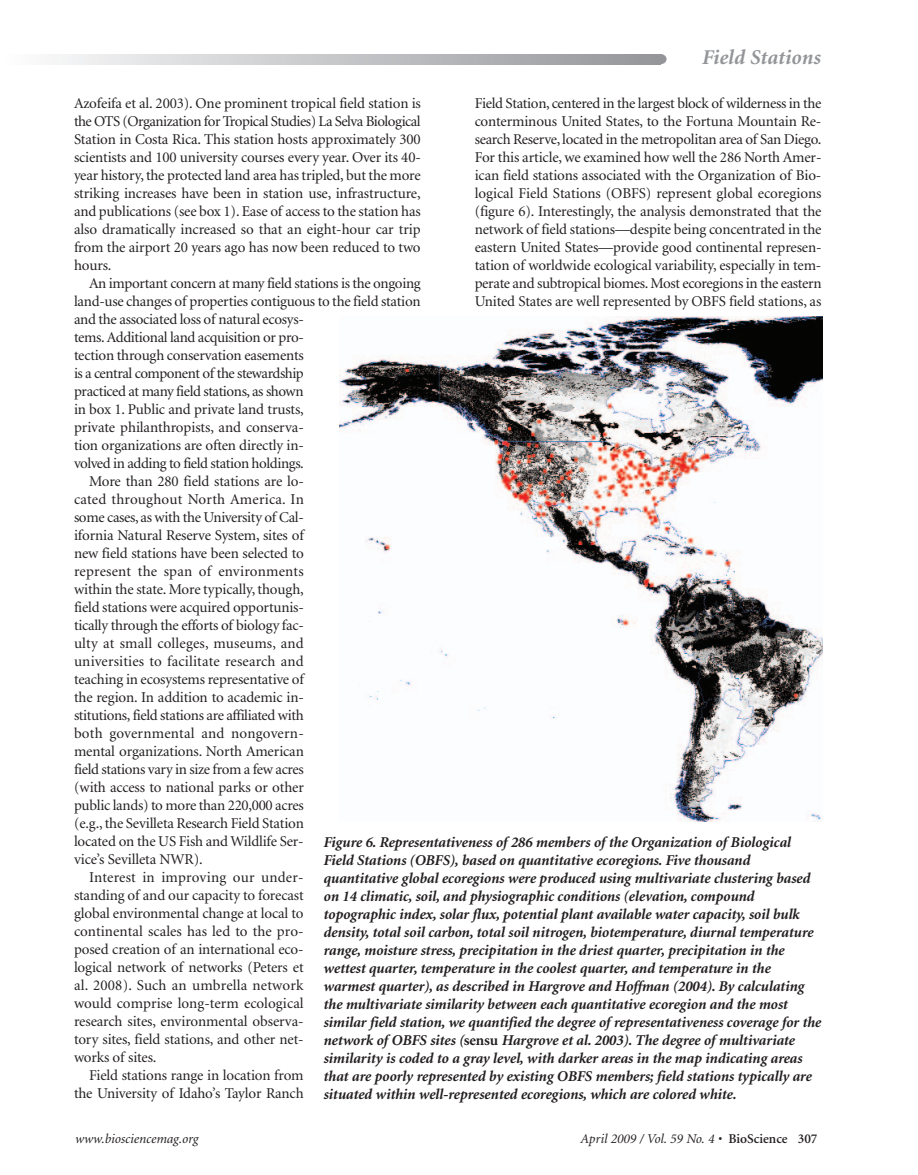
<style>
.page{position:relative;width:918px;height:1175px;background:#fff}
.page>*{position:absolute;margin:0;border:0;box-sizing:border-box;transform-origin:0 0}
.t1{font:italic 700 21px "Minion";color:#939598}
.t2{font:15px/18px "Minion";letter-spacing:-.01em;color:#231f20;text-align:justify}
.t3{font:italic 700 15px/18px "Minion";letter-spacing:-.01em;color:#231f20}
.t4{font:15px "Minion";letter-spacing:.015em;color:#231f20}
.t5{font:15px "Minion";letter-spacing:.01em;color:#231f20}
.t6{font:15px "Minion";letter-spacing:-.03em;color:#231f20}
.t7{font:italic 13.5px "Minion";color:#231f20}
.s1{font-style:normal}
.s2{font-weight:600;font-style:normal}
</style>
<div class="page">
<div style="left:655px;top:54px;width:12px;height:10px;background:#939598;border-radius:50%"></div>
<svg style="left:57px;top:54px;width:604px;height:11px"></svg>
<img style="left:339px;top:317px;width:484px;height:504px">
<h1 class="t1" style="left:701px;top:49px;width:120px">Field Stations</h1>
<p class="t2" style="left:74px;top:95px;width:348px">Azofeifa et al. 2003). One prominent tropical field station is the OTS (Organization for Tropical Studies) La Selva Biological Station in Costa Rica. This station hosts approximately 300 scientists and 100 university courses every year. Over its 40- year history, the protected land area has tripled, but the more striking increases have been in station use, infrastructure, and publications (see box 1). Ease of access to the station has also dramatically increased so that an eight-hour car trip from the airport 20 years ago has now been reduced to two hours.</p>
<p class="t2" style="left:89px;top:275px;width:333px">An important concern at many field stations is the on going</p>
<p class="t2" style="left:74px;top:293px;width:348px">land-use changes of properties contiguous to the field station</p>
<p class="t2" style="left:74px;top:311px;width:231px">and the associated loss of natural ecosys-</p>
<p class="t2" style="left:74px;top:329px;width:231px">tems. Additional land acquisition or pro-</p>
<p class="t2" style="left:74px;top:347px;width:231px">tection through conservation easements</p>
<p class="t6" style="left:74px;top:367px;width:231px">is a central component of the stewardship</p>
<p class="t2" style="left:74px;top:383px;width:231px">practiced at many field stations, as shown</p>
<p class="t2" style="left:74px;top:401px;width:231px">in box 1. Public and private land trusts,</p>
<p class="t2" style="left:74px;top:419px;width:231px">private philanthropists, and conserva-</p>
<p class="t2" style="left:74px;top:437px;width:231px">tion organizations are often directly in-</p>
<p class="t2" style="left:74px;top:455px;width:231px">volved in adding to field station holdings.</p>
<p class="t2" style="left:89px;top:473px;width:216px">More than 280 field stations are lo-</p>
<p class="t5" style="left:74px;top:493px;width:231px">cated throughout North America. In</p>
<p class="t2" style="left:74px;top:509px;width:231px">some cases, as with the University of Cal-</p>
<p class="t2" style="left:74px;top:527px;width:231px">ifornia Natural Reserve System, sites of</p>
<p class="t2" style="left:74px;top:545px;width:231px">new field stations have been selected to</p>
<p class="t4" style="left:74px;top:565px;width:231px">represent the span of environments</p>
<p class="t2" style="left:74px;top:581px;width:231px">within the state. More typically, though,</p>
<p class="t2" style="left:74px;top:599px;width:231px">field stations were acquired opportunis-</p>
<p class="t2" style="left:74px;top:617px;width:231px">tically through the efforts of biology fac-</p>
<p class="t5" style="left:74px;top:637px;width:231px">ulty at small colleges, museums, and</p>
<p class="t4" style="left:74px;top:655px;width:231px">universities to facilitate research and</p>
<p class="t2" style="left:74px;top:671px;width:231px">teaching in ecosystems representative of</p>
<p class="t2" style="left:74px;top:689px;width:231px">the region. In addition to academic in-</p>
<p class="t2" style="left:74px;top:707px;width:231px">stitutions, field stations are affiliated with</p>
<p class="t4" style="left:74px;top:727px;width:231px">both governmental and nongovern-</p>
<p class="t2" style="left:74px;top:743px;width:231px">mental organizations. North American</p>
<p class="t2" style="left:74px;top:761px;width:231px">field stations vary in size from a few acres</p>
<p class="t2" style="left:74px;top:779px;width:231px">(with access to national parks or other</p>
<p class="t2" style="left:74px;top:797px;width:231px">public lands) to more than 220,000 acres</p>
<p class="t2" style="left:74px;top:815px;width:231px">(e.g., the Sevilleta Research Field Station</p>
<p class="t2" style="left:74px;top:833px;width:231px">located on the US Fish and Wildlife Ser-</p>
<p class="t2" style="left:74px;top:851px;width:130px">vice’s Sevilleta NWR).</p>
<p class="t4" style="left:89px;top:871px;width:216px">Interest in improving our under-</p>
<p class="t2" style="left:74px;top:887px;width:231px">standing of and our capacity to forecast</p>
<p class="t2" style="left:74px;top:905px;width:231px">global environmental change at local to</p>
<p class="t2" style="left:74px;top:923px;width:231px">continental scales has led to the pro-</p>
<p class="t2" style="left:74px;top:941px;width:231px">posed creation of an international eco-</p>
<p class="t2" style="left:74px;top:959px;width:231px">logical network of networks (Peters et</p>
<p class="t4" style="left:74px;top:979px;width:231px">al. 2008). Such an umbrella network</p>
<p class="t2" style="left:74px;top:995px;width:231px">would comprise long-term ecological</p>
<p class="t2" style="left:74px;top:1013px;width:231px">research sites, environmental observa-</p>
<p class="t2" style="left:74px;top:1031px;width:231px">tory sites, field stations, and other net-</p>
<p class="t2" style="left:74px;top:1049px;width:84px">works of sites.</p>
<p class="t2" style="left:89px;top:1067px;width:216px">Field stations range in location from</p>
<p class="t2" style="left:74px;top:1085px;width:231px">the University of Idaho’s Taylor Ranch</p>
<p class="t2" style="left:475px;top:95px;width:348px">Field Station, centered in the largest block of wilderness in the conterminous United States, to the Fortuna Mountain Re&shy;search Reserve, located in the metropolitan area of San Diego.<br>For this article, we examined how well the 286 North Amer&shy;ican field stations associated with the Organization of Bio&shy;logical Field Stations (OBFS) represent global ecoregions (figure 6). Interestingly, the analysis demonstrated that the network of field stations—despite being concentrated in the eastern United States—provide good continental represen&shy;tation of worldwide ecological variability, especially in tem&shy;perate and subtropical biomes. Most ecoregions in the eastern United States are well represented by OBFS field stations, as</p>
<p class="t3" style="left:323px;top:834px;width:499px">Figure 6. Representativeness of 286 members of the Organization of Biological Field Stations (OBFS), based on quantitative ecoregions. Five thousand quantitative global ecoregions were produced using multivariate clustering based on 14 climatic, soil, and physiographic conditions (elevation, compound topographic index, solar flux, potential plant available water capacity, soil bulk density, total soil carbon, total soil nitrogen, biotemperature, diurnal temperature range, moisture stress, precipitation in the driest quarter, precipitation in the wettest quarter, temperature in the coolest quarter, and temperature in the warmest quarter), as described in Hargrove and Hoffman (2004). By calculating the multivariate similarity between each quantitative ecoregion and the most similar field station, we quantified the degree of representativeness coverage for the network of OBFS sites (<span class="s1">sensu</span> Hargrove et al. 2003). The degree of multivariate similarity is coded to a gray level, with darker areas in the map indicating areas that are poorly represented by existing OBFS members; field stations typically are situated within well-represented ecoregions, which are colored white.</p>
<p class="t7" style="left:75px;top:1132px;width:125px">www.biosciencemag.org</p>
<p class="t7" style="left:580px;top:1132px;width:239px">April 2009 / Vol. 59 No. 4 • <span class="s2">BioScience 307</span></p>
</div>
